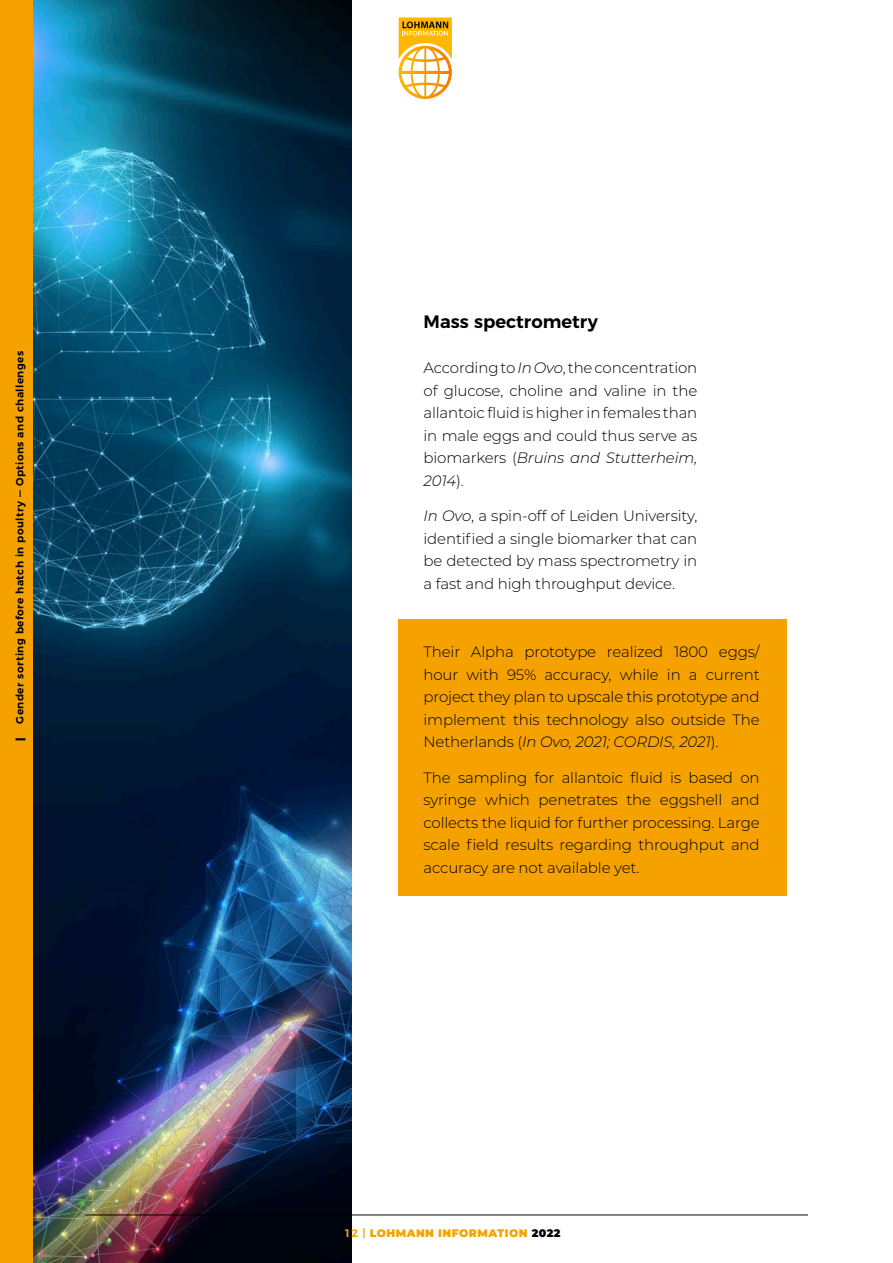
<style>
.page{position:relative;width:893px;height:1263px;background:#fff}
.page>*{position:absolute;margin:0;border:0;box-sizing:border-box;transform-origin:0 0}
.t1{font:600 18px "Montserrat";color:#000}
.t2{font:300 15px/22.5px "Montserrat";letter-spacing:-.01em;color:#000;text-align:justify}
.t3{font:900 10.95px "Montserrat";letter-spacing:.04em;color:#f5a200}
.t4{font:600 10.5px "Montserrat";letter-spacing:.04em;color:#000}
.t5{font:900 10.5px "Montserrat";color:#000}
.s1{font-style:italic}
.s2{font-weight:600}
.s3{color:#000}
</style>
<div class="page">
<img style="left:33px;top:0;width:318px;height:1263px">
<div style="left:398px;top:619px;width:389px;height:277px;background:#f5a200"></div>
<div style="left:0;top:0;width:33px;height:1263px;background:#f5a200"></div>
<hr style="left:85px;top:1215px;width:723px;height:1px;background:#000">
<svg style="left:399px;top:17px;width:53px;height:82px"></svg>
<p class="t4" style="left:11px;top:724px;width:374px;rotate:-90deg">Gender sorting before hatch in poultry — Options and challenges</p>
<p class="t5" style="left:12px;top:741px;width:5px;rotate:-90deg">|</p>
<p class="t1" style="left:423px;top:307px;width:176px">Mass spectrometry</p>
<p class="t2" style="left:423px;top:356px;width:275px">According to <span class="s1">In Ovo</span>, the concentration of glucose, choline and valine in the allantoic fluid is higher in females than in male eggs and could thus serve as biomarkers (<span class="s1">Bruins and Stutterheim, 2014</span>).</p>
<p class="t2" style="left:423px;top:504px;width:275px"><span class="s1">In Ovo</span>, a spin-off of Leiden University, identified a single biomarker that can be detected by mass spectrometry in a fast and high throughput device.</p>
<p class="t2" style="left:423px;top:640px;width:338px">Their Alpha prototype realized 1800 eggs/ hour with 95% accuracy, while in a current project they plan to upscale this prototype and implement this technology also outside The Netherlands (<span class="s1">In Ovo, 2021; CORDIS, 2021</span>).</p>
<p class="t2" style="left:423px;top:765px;width:338px">The sampling for allantoic fluid is based on syringe which penetrates the eggshell and collects the liquid for further processing. Large scale field results regarding throughput and accuracy are not available yet.</p>
<p class="t3" style="left:344px;top:1225px;width:218px"><span class="s2">12 |</span> LOHMANN INFORMATION <span class="s3">2022</span></p>
</div>
